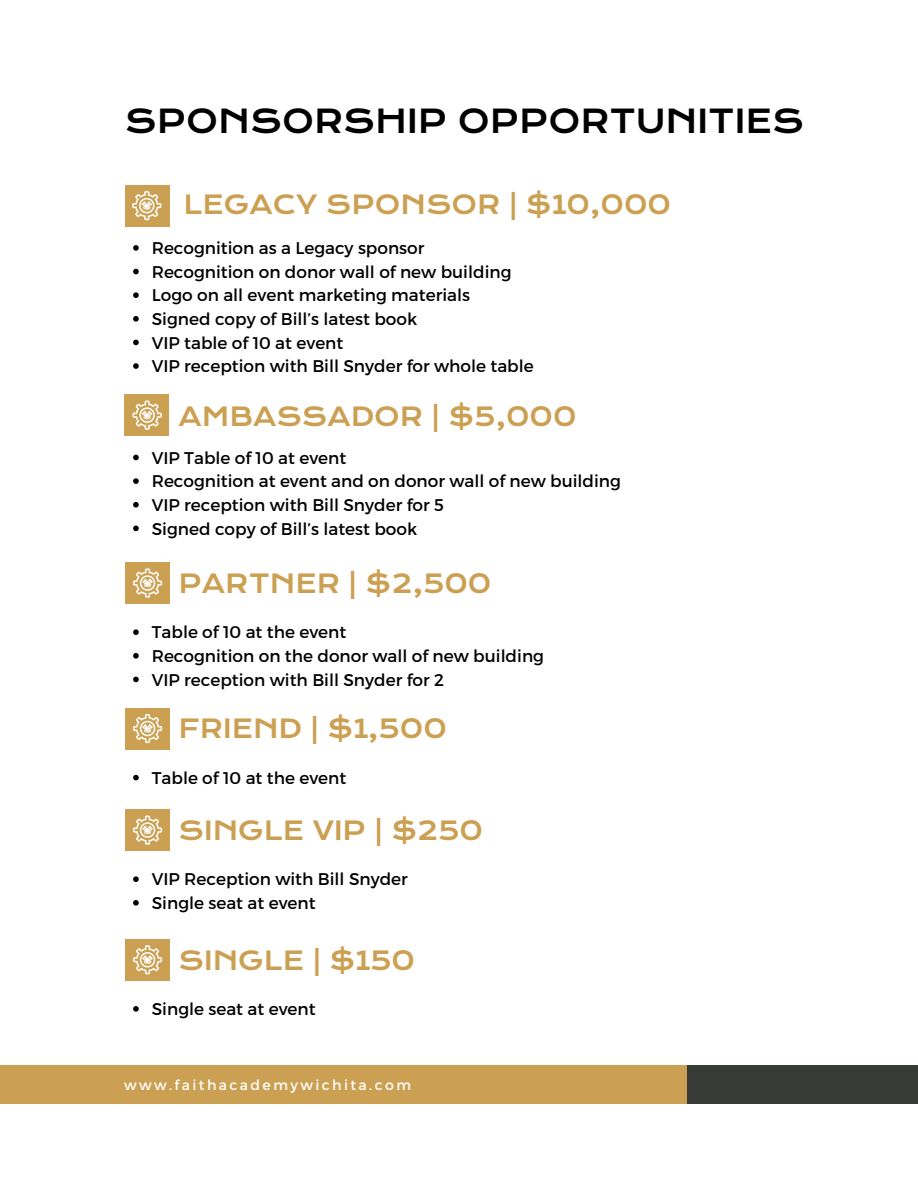
<style>
.page{position:relative;width:918px;height:1188px;background:#fff}
.page>*{position:absolute;margin:0;border:0;box-sizing:border-box;transform-origin:0 0}
.t1{font:31.95px "Krona One";color:#000}
.t2{font:25.5px "Krona One";color:#cba052}
.t3{font:16.95px "Montserrat";color:#000}
.t4{font:14.1px "Montserrat";letter-spacing:.17em;color:#fff}
</style>
<div class="page">
<div style="left:687px;top:1065px;width:231px;height:39px;background:#373a36"></div>
<div style="left:0;top:1065px;width:687px;height:39px;background:#cba052"></div>
<div style="left:125px;top:185px;width:45px;height:42px;background:#cba052"></div>
<svg style="left:133px;top:245px;width:6px;height:6px"></svg>
<svg style="left:133px;top:269px;width:6px;height:5px"></svg>
<svg style="left:133px;top:292px;width:6px;height:6px"></svg>
<svg style="left:133px;top:316px;width:6px;height:6px"></svg>
<svg style="left:133px;top:340px;width:6px;height:5px"></svg>
<svg style="left:133px;top:363px;width:6px;height:6px"></svg>
<div style="left:124px;top:394px;width:45px;height:42px;background:#cba052"></div>
<svg style="left:133px;top:401px;width:29px;height:29px"></svg>
<svg style="left:133px;top:455px;width:6px;height:5px"></svg>
<svg style="left:133px;top:478px;width:6px;height:6px"></svg>
<svg style="left:133px;top:502px;width:6px;height:6px"></svg>
<svg style="left:133px;top:526px;width:6px;height:5px"></svg>
<div style="left:125px;top:562px;width:45px;height:42px;background:#cba052"></div>
<svg style="left:133px;top:568px;width:29px;height:30px"></svg>
<svg style="left:133px;top:629px;width:6px;height:6px"></svg>
<svg style="left:133px;top:653px;width:6px;height:6px"></svg>
<svg style="left:133px;top:677px;width:6px;height:5px"></svg>
<svg style="left:132px;top:191px;width:29px;height:29px"></svg>
<div style="left:125px;top:708px;width:45px;height:41px;background:#cba052"></div>
<svg style="left:133px;top:714px;width:29px;height:29px"></svg>
<svg style="left:133px;top:775px;width:6px;height:5px"></svg>
<div style="left:125px;top:809px;width:45px;height:42px;background:#cba052"></div>
<svg style="left:133px;top:816px;width:29px;height:29px"></svg>
<svg style="left:133px;top:876px;width:6px;height:6px"></svg>
<svg style="left:133px;top:900px;width:6px;height:6px"></svg>
<div style="left:125px;top:939px;width:45px;height:42px;background:#cba052"></div>
<svg style="left:133px;top:945px;width:29px;height:29px"></svg>
<svg style="left:133px;top:1006px;width:6px;height:6px"></svg>
<h1 class="t1" style="left:125px;top:101px;width:681px">SPONSORSHIP OPPORTUNITIES</h1>
<h2 class="t2" style="left:183px;top:189px;width:489px">LEGACY SPONSOR | $10,000</h2>
<p class="t3" style="left:152px;top:237px;width:274px">Recognition as a Legacy sponsor</p>
<p class="t3" style="left:152px;top:261px;width:361px">Recognition on donor wall of new building</p>
<p class="t3" style="left:152px;top:284px;width:320px">Logo on all event marketing materials</p>
<p class="t3" style="left:152px;top:308px;width:267px">Signed copy of Bill’s latest book</p>
<p class="t3" style="left:152px;top:332px;width:193px">VIP table of 10 at event</p>
<p class="t3" style="left:152px;top:355px;width:383px">VIP reception with Bill Snyder for whole table</p>
<p class="t2" style="left:179px;top:401px;width:399px">AMBASSADOR | $5,000</p>
<h2 class="t3" style="left:152px;top:447px;width:196px">VIP Table of 10 at event</h2>
<p class="t3" style="left:152px;top:470px;width:471px">Recognition at event and on donor wall of new building</p>
<p class="t3" style="left:152px;top:494px;width:294px">VIP reception with Bill Snyder for 5</p>
<p class="t3" style="left:152px;top:517px;width:267px">Signed copy of Bill’s latest book</p>
<p class="t2" style="left:179px;top:568px;width:314px">PARTNER | $2,500</p>
<p class="t3" style="left:152px;top:621px;width:196px">Table of 10 at the event</p>
<h2 class="t3" style="left:152px;top:645px;width:394px">Recognition on the donor wall of new building</h2>
<p class="t3" style="left:152px;top:669px;width:294px">VIP reception with Bill Snyder for 2</p>
<p class="t2" style="left:179px;top:713px;width:270px">FRIEND | $1,500</p>
<p class="t3" style="left:152px;top:767px;width:196px">Table of 10 at the event</p>
<p class="t2" style="left:179px;top:815px;width:306px">SINGLE VIP | $250</p>
<h2 class="t3" style="left:152px;top:868px;width:258px">VIP Reception with Bill Snyder</h2>
<p class="t3" style="left:152px;top:892px;width:165px">Single seat at event</p>
<p class="t2" style="left:179px;top:944px;width:238px">SINGLE | $150</p>
<h2 class="t3" style="left:152px;top:998px;width:165px">Single seat at event</h2>
<p class="t4" style="left:124px;top:1076px;width:289px">www.faithacademywichita.com</p>
</div>
